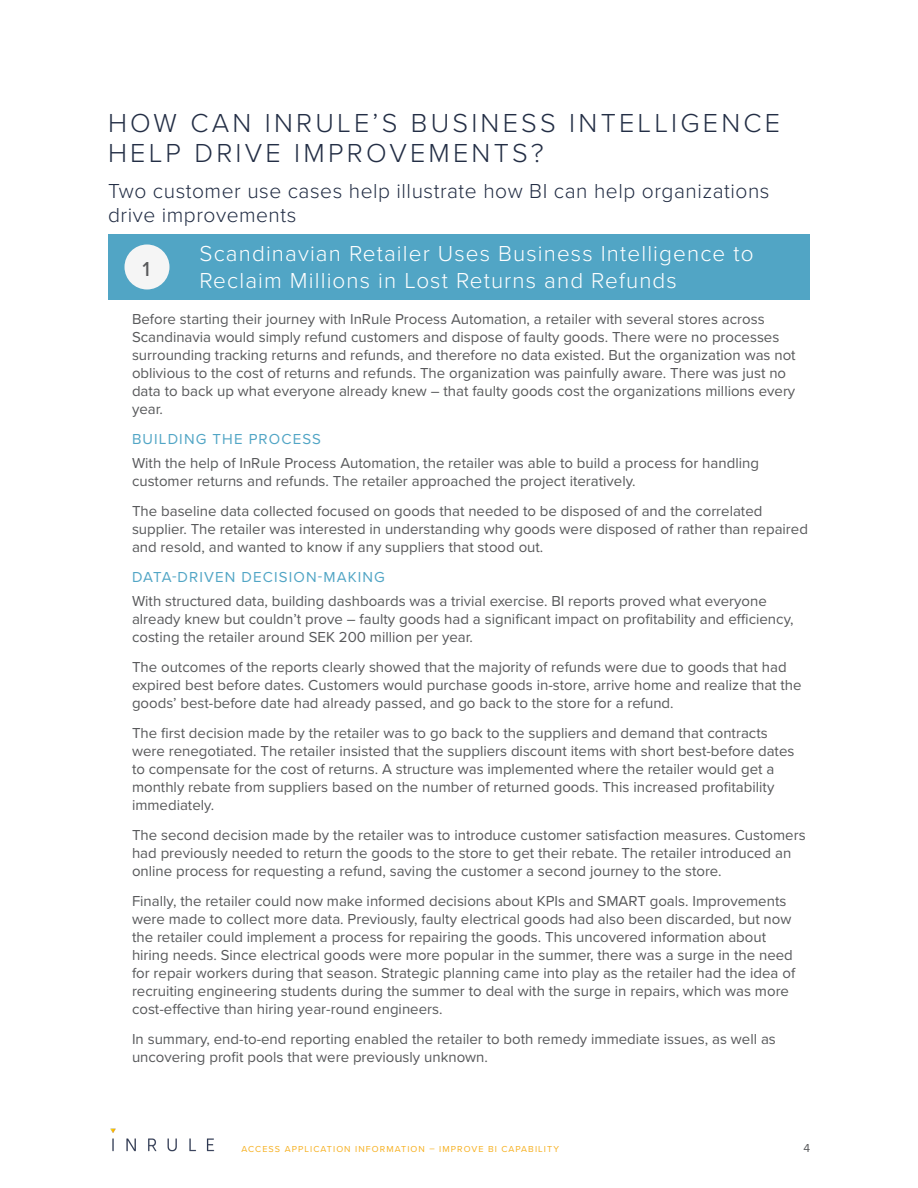
<style>
.page{position:relative;width:918px;height:1188px;background:#fff}
.page>*{position:absolute;margin:0;border:0;box-sizing:border-box;transform-origin:0 0}
.t1{font:300 27px/30px "Proxima Nova";letter-spacing:.12em;color:#232e45}
.t2{font:300 22.5px/27px "Proxima Nova";letter-spacing:.05em;color:#fff}
.t3{font:300 21px/24px "Proxima Nova";letter-spacing:.025em;color:#232e45}
.t4{font:500 21px "Proxima Nova";color:#58595b}
.t5{font:15px/18px "Proxima Nova";color:#58595b}
.t6{font:15px "Proxima Nova";letter-spacing:.075em;color:#51a5c5}
.t7{font:12px "Proxima Nova";color:#58595b}
.t8{font:9px "Proxima Nova";letter-spacing:.12em;color:#f6b021}
</style>
<div class="page">
<div style="left:108px;top:234px;width:702px;height:66px;background:#51a5c5"></div>
<div style="left:124px;top:244px;width:46px;height:46px;background:#f5f5f5;border-radius:50%"></div>
<img style="left:110px;top:1128px;width:105px;height:24px">
<h1 class="t1" style="left:108px;top:107px;width:674px">HOW CAN INRULE’S BUSINESS INTELLIGENCE<br>HELP DRIVE IMPROVEMENTS?</h1>
<h3 class="t3" style="left:108px;top:178px;width:663px">Two customer use cases help illustrate how BI can help organizations drive improvements</h3>
<h2 class="t2" style="left:200px;top:239px;width:556px">Scandinavian Retailer Uses Business Intelligence to<br>Reclaim Millions in Lost Returns and Refunds</h2>
<p class="t5" style="left:132px;top:309px;width:665px">Before starting their journey with InRule Process Automation, a retailer with several stores across Scandinavia would simply refund customers and dispose of faulty goods. There were no processes surrounding tracking returns and refunds, and therefore no data existed. But the organization was not oblivious to the cost of returns and refunds. The organization was painfully aware. There was just no data to back up what everyone already knew – that faulty goods cost the organizations millions every year.</p>
<p class="t6" style="left:132px;top:428px;width:191px">BUILDING THE PROCESS</p>
<p class="t5" style="left:132px;top:453px;width:628px">With the help of InRule Process Automation, the retailer was able to build a process for handling customer returns and refunds. The retailer approached the project iteratively.</p>
<p class="t5" style="left:132px;top:501px;width:677px">The baseline data collected focused on goods that needed to be disposed of and the correlated supplier. The retailer was interested in understanding why goods were disposed of rather than repaired and resold, and wanted to know if any suppliers that stood out.</p>
<p class="t6" style="left:132px;top:566px;width:255px">DATA-DRIVEN DECISION-MAKING</p>
<p class="t5" style="left:132px;top:591px;width:663px">With structured data, building dashboards was a trivial exercise. BI reports proved what everyone already knew but couldn’t prove – faulty goods had a significant impact on profitability and efficiency, costing the retailer around SEK 200 million per year.</p>
<p class="t5" style="left:132px;top:657px;width:671px">The outcomes of the reports clearly showed that the majority of refunds were due to goods that had expired best before dates. Customers would purchase goods in-store, arrive home and realize that the goods’ best-before date had already passed, and go back to the store for a refund.</p>
<p class="t5" style="left:132px;top:723px;width:664px">The first decision made by the retailer was to go back to the suppliers and demand that contracts were renegotiated. The retailer insisted that the suppliers discount items with short best-before dates to compensate for the cost of returns. A structure was implemented where the retailer would get a monthly rebate from suppliers based on the number of returned goods. This increased profitability immediately.</p>
<p class="t5" style="left:132px;top:825px;width:675px">The second decision made by the retailer was to introduce customer satisfaction measures. Customers had previously needed to return the goods to the store to get their rebate. The retailer introduced an online process for requesting a refund, saving the customer a second journey to the store.</p>
<p class="t5" style="left:132px;top:891px;width:665px">Finally, the retailer could now make informed decisions about KPIs and SMART goals. Improvements were made to collect more data. Previously, faulty electrical goods had also been discarded, but now the retailer could implement a process for repairing the goods. This uncovered information about hiring needs. Since electrical goods were more popular in the summer, there was a surge in the need for repair workers during that season. Strategic planning came into play as the retailer had the idea of recruiting engineering students during the summer to deal with the surge in repairs, which was more cost-effective than hiring year-round engineers.</p>
<p class="t5" style="left:132px;top:1029px;width:645px">In summary, end-to-end reporting enabled the retailer to both remedy immediate issues, as well as uncovering profit pools that were previously unknown.</p>
<h3 class="t4" style="left:142px;top:253px;width:9px">1</h3>
<p class="t8" style="left:241px;top:1142px;width:319px">ACCESS APPLICATION INFORMATION – IMPROVE BI CAPABILITY</p>
<p class="t7" style="left:803px;top:1139px;width:8px">4</p>
</div>
